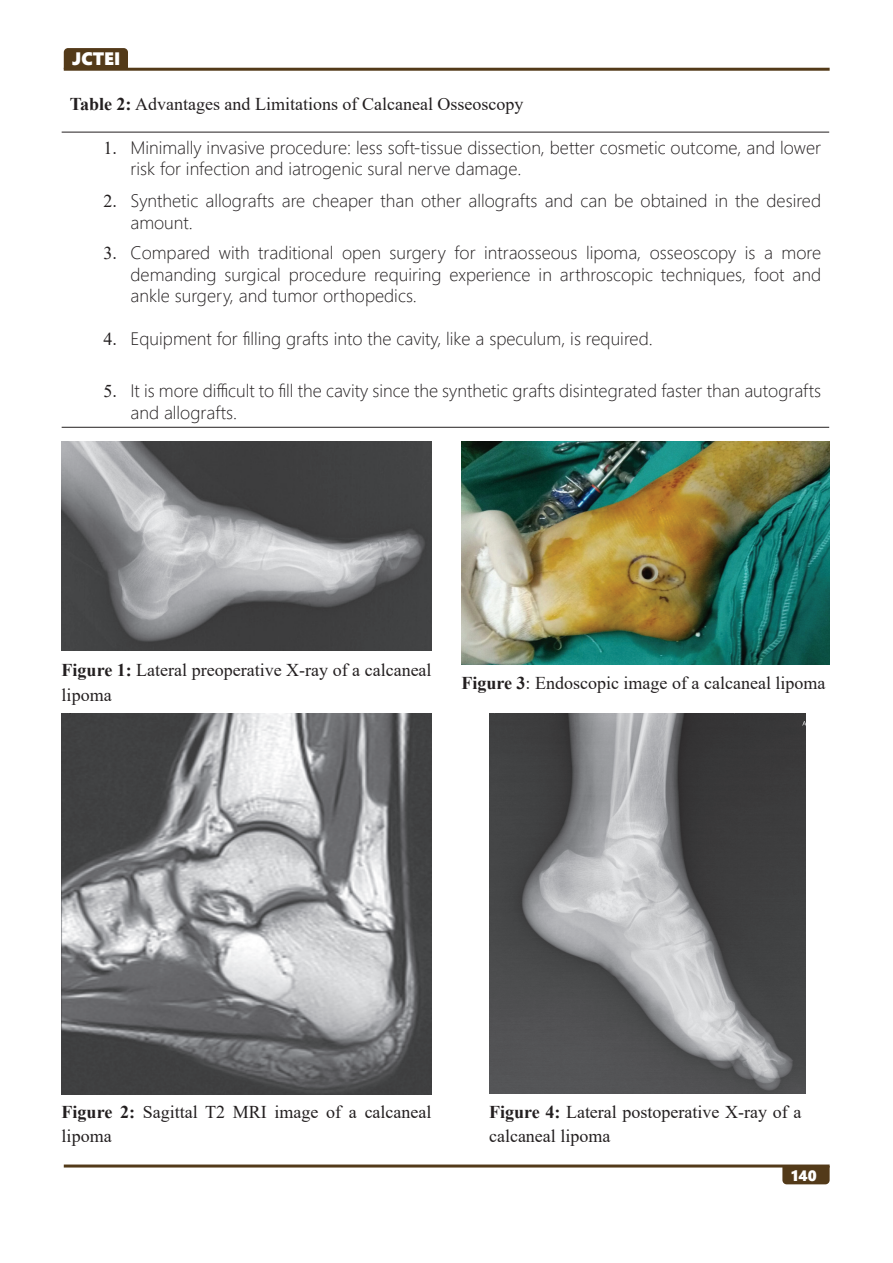
<style>
.page{position:relative;width:893px;height:1263px;background:#fff}
.page>*{position:absolute;margin:0;border:0;box-sizing:border-box;transform-origin:0 0}
.t1{font:300 18px/21.6px "Segoe UI";color:#231f20}
.t2{font:18px/24px "Times New Roman";color:#231f20}
.t3{font:18px "Segoe UI Black";color:#fff}
.t4{font:15px "Segoe UI Black";color:#fff}
.s1{font-weight:700}
.s2{font-family:"Times New Roman";font-weight:400}
</style>
<div class="page">
<svg style="left:782px;top:1167px;width:48px;height:17px"></svg>
<hr style="left:64px;top:1164px;width:766px;height:3px;background:#533a19">
<svg style="left:64px;top:48px;width:64px;height:20px"></svg>
<hr style="left:64px;top:68px;width:766px;height:3px;background:#533a19">
<hr style="left:62px;top:132px;width:767px;height:1px;background:#231f20">
<hr style="left:62px;top:427px;width:767px;height:1px;background:#231f20">
<img style="left:62px;top:441px;width:370px;height:209px">
<img style="left:62px;top:713px;width:370px;height:381px">
<img style="left:461px;top:441px;width:368px;height:224px">
<img style="left:489px;top:713px;width:317px;height:381px">
<p class="t3" style="left:72px;top:46px;width:50px">JCTEI</p>
<p class="t2" style="left:70px;top:92px;width:455px"><span class="s1">Table 2:</span> Advantages and Limitations of Calcaneal Osseoscopy</p>
<p class="t1" style="left:131px;top:135px;width:692px;text-indent:-27px"><span class="s2">1.</span> Minimally invasive procedure: less soft-tissue dissection, better cosmetic outcome, and lower risk for infection and iatrogenic sural nerve damage.</p>
<p class="t1" style="left:131px;top:188px;width:692px;text-indent:-27px"><span class="s2">2.</span> Synthetic allografts are cheaper than other allografts and can be obtained in the desired amount.</p>
<p class="t1" style="left:131px;top:240px;width:692px;text-align:justify;text-indent:-27px"><span class="s2">3.</span> Compared with traditional open surgery for intraosseous lipoma, osseoscopy is a more demanding surgical procedure requiring experience in arthroscopic techniques, foot and ankle surgery, and tumor orthopedics.</p>
<p class="t1" style="left:104px;top:326px;width:551px"><span class="s2">4.</span> Equipment for filling grafts into the cavity, like a speculum, is required.</p>
<p class="t1" style="left:131px;top:378px;width:692px;text-indent:-27px"><span class="s2">5.</span> It is more difficult to fill the cavity since the synthetic grafts disintegrated faster than autografts and allografts.</p>
<p class="t2" style="left:62px;top:656px;width:371px;line-height:25.5px"><span class="s1">Figure 1:</span> Lateral preoperative X-ray of a calcaneal lipoma</p>
<p class="t2" style="left:461px;top:670px;width:366px"><span class="s1">Figure 3</span>: Endoscopic image of a calcaneal lipoma</p>
<p class="t2" style="left:62px;top:1099px;width:371px"><span class="s1">Figure 2:</span> Sagittal T2 MRI image of a calcaneal lipoma</p>
<p class="t2" style="left:489px;top:1099px;width:314px"><span class="s1">Figure 4:</span> Lateral postoperative X-ray of a calcaneal lipoma</p>
<p class="t4" style="left:791px;top:1165px;width:27px">140</p>
</div>
